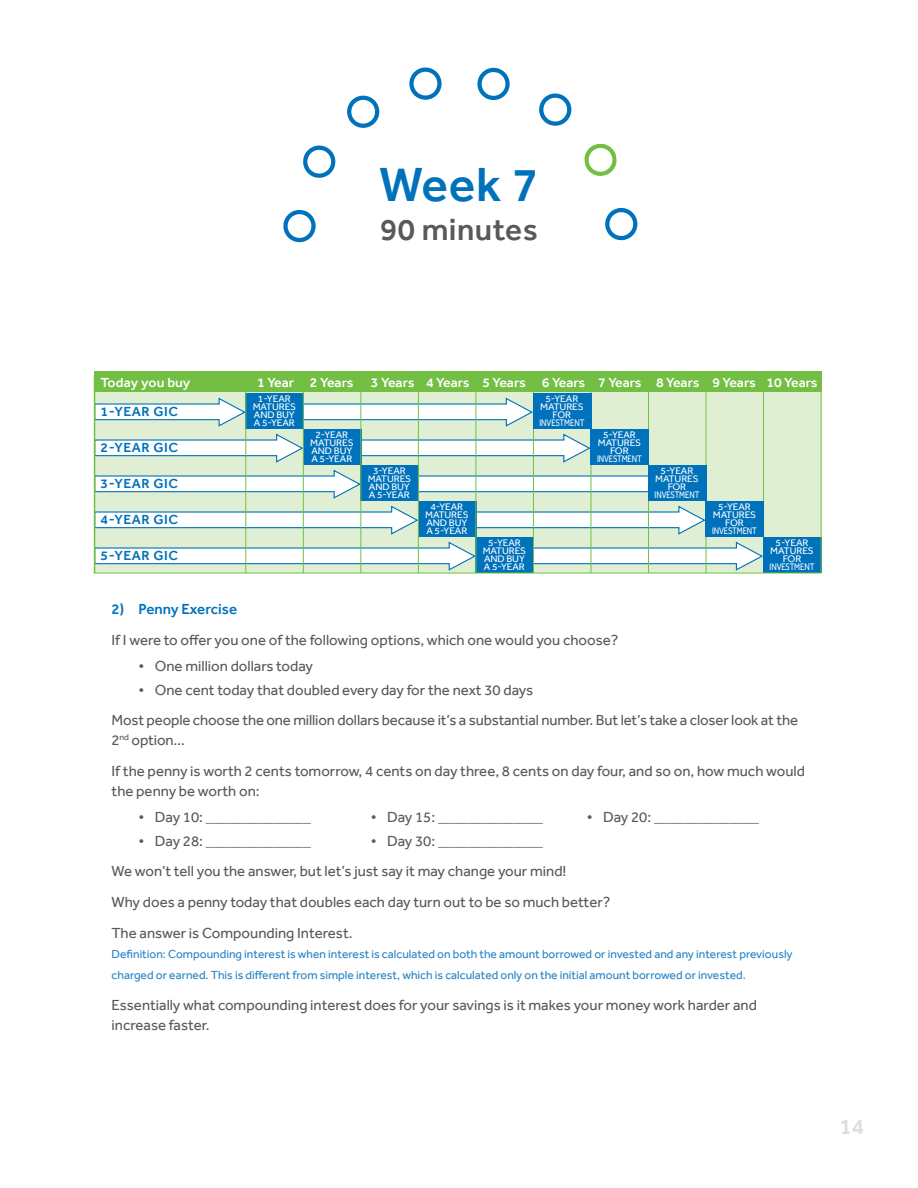
<style>
.page{position:relative;width:918px;height:1188px;background:#fff}
.page>*{position:absolute;margin:0;border:0;box-sizing:border-box;transform-origin:0 0}
.t1{font:500 49.2px "Effra";color:#0072bc}
.t2{font:500 31.5px "Effra";letter-spacing:.015em;color:#58595b}
.t3{font:500 22.5px "Effra";color:#dcddde}
.t4{font:15px/29.5px "Effra";color:#58595b}
.t5{font:500 15px "Effra";color:#0072bc}
.t6{font:500 13.5px "Effra";color:#fff;scale:1.04 1}
.t7{font:500 13.5px "Effra";letter-spacing:.04em;color:#0072bc;scale:1.04 1}
.t8{font:12px/20.2px "Effra";color:#2484c6}
.t9{font:9.75px/8.2px "Effra";letter-spacing:-.01em;color:#fff;text-align:center;scale:1.04 1}
</style>
<div class="page">
<div style="left:94px;top:375px;width:727px;height:198px;background:#e0efd4"></div>
<svg style="left:95px;top:397px;width:668px;height:175px"></svg>
<div style="left:245px;top:393px;width:59px;height:36px;background:#0072bc"></div>
<div style="left:303px;top:429px;width:58px;height:36px;background:#0072bc"></div>
<div style="left:360px;top:465px;width:59px;height:36px;background:#0072bc"></div>
<div style="left:418px;top:501px;width:58px;height:36px;background:#0072bc"></div>
<div style="left:475px;top:537px;width:59px;height:36px;background:#0072bc"></div>
<div style="left:94px;top:371px;width:727px;height:21px;background:#72bf44"></div>
<hr style="left:245px;top:375px;width:1px;height:198px;background:#72bf44">
<hr style="left:303px;top:375px;width:1px;height:198px;background:#72bf44">
<hr style="left:360px;top:375px;width:1px;height:198px;background:#72bf44">
<hr style="left:418px;top:375px;width:1px;height:198px;background:#72bf44">
<hr style="left:476px;top:375px;width:1px;height:198px;background:#72bf44">
<hr style="left:533px;top:375px;width:1px;height:198px;background:#72bf44">
<hr style="left:591px;top:375px;width:1px;height:198px;background:#72bf44">
<hr style="left:648px;top:375px;width:1px;height:198px;background:#72bf44">
<hr style="left:706px;top:375px;width:1px;height:198px;background:#72bf44">
<hr style="left:763px;top:375px;width:1px;height:198px;background:#72bf44">
<hr style="left:94px;top:375px;width:1px;height:198px;background:#72bf44">
<div style="left:533px;top:393px;width:58px;height:36px;background:#0072bc"></div>
<div style="left:590px;top:429px;width:59px;height:36px;background:#0072bc"></div>
<div style="left:648px;top:465px;width:58px;height:36px;background:#0072bc"></div>
<div style="left:706px;top:501px;width:58px;height:36px;background:#0072bc"></div>
<div style="left:763px;top:537px;width:58px;height:36px;background:#0072bc"></div>
<hr style="left:94px;top:573px;width:727px;height:1px;background:#72bf44">
<hr style="left:821px;top:375px;width:1px;height:198px;background:#72bf44">
<svg style="left:539px;top:93px;width:33px;height:33px"></svg>
<svg style="left:584px;top:143px;width:33px;height:33px"></svg>
<svg style="left:409px;top:67px;width:33px;height:33px"></svg>
<svg style="left:605px;top:207px;width:33px;height:34px"></svg>
<svg style="left:303px;top:145px;width:33px;height:33px"></svg>
<svg style="left:477px;top:67px;width:33px;height:34px"></svg>
<svg style="left:347px;top:95px;width:33px;height:33px"></svg>
<svg style="left:283px;top:209px;width:33px;height:34px"></svg>
<h1 class="t1" style="left:379px;top:155px;width:161px">Week 7</h1>
<h2 class="t2" style="left:380px;top:211px;width:159px">90 minutes</h2>
<p class="t6" style="left:100px;top:374px;width:88px">Today you buy</p>
<p class="t6" style="left:257px;top:374px;width:94px">1 Year 2 Years</p>
<p class="t6" style="left:371px;top:374px;width:431px">3 Years 4 Years 5 Years 6 Years 7 Years 8 Years 9 Years 10 Years</p>
<p class="t9" style="left:253px;top:394px;width:43px">1-YEAR<br>MATURES<br>AND BUY<br>A 5-YEAR</p>
<p class="t9" style="left:540px;top:394px;width:45px">5-YEAR<br>MATURES<br>FOR<br>INVESTMENT</p>
<p class="t9" style="left:597px;top:430px;width:45px">5-YEAR<br>MATURES<br>FOR<br>INVESTMENT</p>
<p class="t9" style="left:655px;top:466px;width:45px">5-YEAR<br>MATURES<br>FOR<br>INVESTMENT</p>
<p class="t9" style="left:712px;top:502px;width:45px">5-YEAR<br>MATURES<br>FOR<br>INVESTMENT</p>
<p class="t9" style="left:770px;top:538px;width:45px">5-YEAR<br>MATURES<br>FOR<br>INVESTMENT</p>
<p class="t7" style="left:100px;top:404px;width:76px">1-YEAR GIC</p>
<p class="t7" style="left:100px;top:440px;width:76px">2-YEAR GIC</p>
<p class="t7" style="left:100px;top:476px;width:76px">3-YEAR GIC</p>
<p class="t7" style="left:100px;top:512px;width:76px">4-YEAR GIC</p>
<p class="t7" style="left:100px;top:548px;width:76px">5-YEAR GIC</p>
<p class="t9" style="left:310px;top:430px;width:43px">2-YEAR<br>MATURES<br>AND BUY<br>A 5-YEAR</p>
<p class="t9" style="left:368px;top:466px;width:43px">3-YEAR<br>MATURES<br>AND BUY<br>A 5-YEAR</p>
<p class="t9" style="left:425px;top:502px;width:43px">4-YEAR<br>MATURES<br>AND BUY<br>A 5-YEAR</p>
<p class="t9" style="left:483px;top:538px;width:43px">5-YEAR<br>MATURES<br>AND BUY<br>A 5-YEAR</p>
<p class="t5" style="left:112px;top:600px;width:127px">2) Penny Exercise</p>
<p class="t4" style="left:112px;top:625px;width:508px">If I were to offer you one of the following options, which one would you choose?</p>
<p class="t4" style="left:139px;top:651px;width:176px">• One million dollars today</p>
<p class="t4" style="left:112px;top:675px;width:688px;text-indent:27px">• One cent today that doubled every day for the next 30 days<br>Most people choose the one million dollars because it’s a substantial number. But let’s take a closer look at the</p>
<p class="t4" style="left:112px;top:724px;width:695px;line-height:31px">2<sup>nd</sup> option…<br>If the penny is worth 2 cents tomorrow, 4 cents on day three, 8 cents on day four, and so on, how much would</p>
<p class="t4" style="left:112px;top:776px;width:150px">the penny be worth on:</p>
<p class="t4" style="left:139px;top:802px;width:174px">• Day 10: ______________</p>
<p class="t4" style="left:371px;top:802px;width:174px">• Day 15: ______________</p>
<p class="t4" style="left:587px;top:802px;width:174px">• Day 20: ______________</p>
<p class="t4" style="left:139px;top:826px;width:174px">• Day 28: ______________</p>
<p class="t4" style="left:112px;top:826px;width:456px;text-indent:259px">• Day 30: ______________<br>We won’t tell you the answer, but let’s just say it may change your mind!</p>
<p class="t4" style="left:112px;top:886px;width:500px;line-height:31px">Why does a penny today that doubles each day turn out to be so much better?<br>The answer is Compounding Interest.</p>
<p class="t8" style="left:112px;top:944px;width:682px">Definition: Compounding interest is when interest is calculated on both the amount borrowed or invested and any interest previously charged or earned. This is different from simple interest, which is calculated only on the initial amount borrowed or invested.</p>
<p class="t4" style="left:112px;top:994px;width:647px;line-height:20.2px">Essentially what compounding interest does for your savings is it makes your money work harder and increase faster.</p>
<h3 class="t3" style="left:839px;top:1113px;width:26px">14</h3>
</div>
